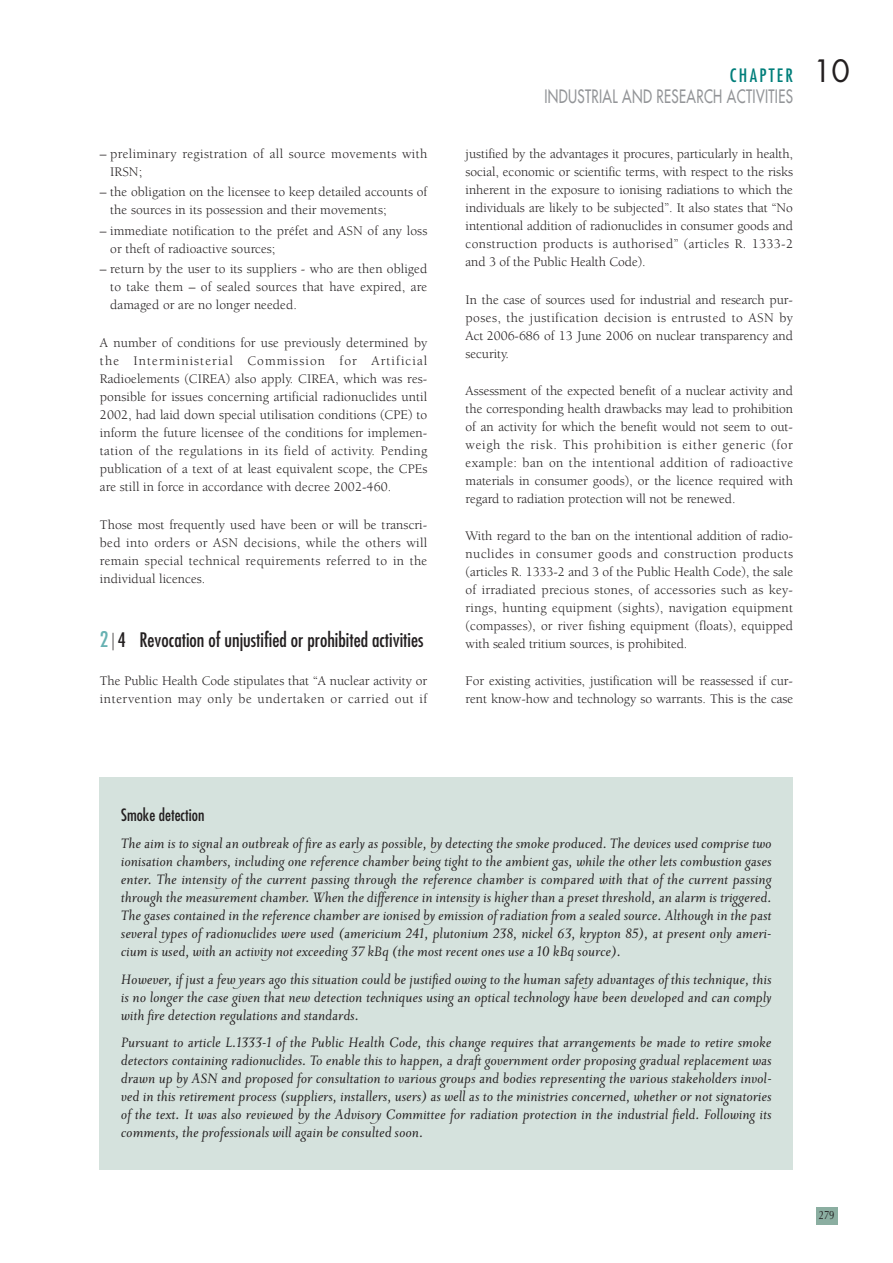
<style>
.page{position:relative;width:893px;height:1263px;background:#fff}
.page>*{position:absolute;margin:0;border:0;box-sizing:border-box;transform-origin:0 0}
.t1{font:30px "Futura";color:#231f20}
.t2{font:condensed 19.5px "Futura";color:#231f20}
.t3{font:18px "Futura";letter-spacing:.025em;color:#939598;scale:.75 1}
.t4{font:condensed 18px "Futura";letter-spacing:.13em;color:#007e7a}
.t5{font:italic 16.5px/18px "Priori Ser Reg";color:#231f20;text-align:justify}
.t6{font:condensed 16.5px "Futura";color:#231f20}
.t7{font:13.5px/18px "Berkeley";letter-spacing:.005em;color:#231f20;text-align:justify}
.t8{font:13.5px/18px "Berkeley";letter-spacing:.025em;color:#231f20}
.t9{font:12px "Optima";color:#231f20;scale:.8 1}
.s1{font-size:21px;color:#67b1b2}
</style>
<div class="page">
<div style="left:816px;top:1208px;width:22px;height:17px;background:#8baea1"></div>
<div style="left:100px;top:777px;width:693px;height:392px;background:#d5e2dd"></div>
<p class="t8" style="left:110px;top:146px;width:319px;text-indent:-10px">– preliminary registration of all source movements with<br>IRSN;</p>
<p class="t7" style="left:110px;top:184px;width:319px;text-indent:-10px">– the obligation on the licensee to keep detailed accounts of the sources in its possession and their movements;</p>
<p class="t7" style="left:110px;top:222px;width:319px;text-indent:-10px">– immediate notification to the préfet and ASN of any loss or theft of radioactive sources;</p>
<p class="t7" style="left:110px;top:260px;width:319px;text-indent:-10px">– return by the user to its suppliers - who are then obliged to take them – of sealed sources that have expired, are damaged or are no longer needed.</p>
<p class="t7" style="left:100px;top:335px;width:329px">A number of conditions for use previously determined by the Interministerial Commission for Artificial Radioelements (CIREA) also apply. CIREA, which was res&shy;ponsible for issues concerning artificial radionuclides until 2002, had laid down special utilisation conditions (CPE) to inform the future licensee of the conditions for implemen&shy;tation of the regulations in its field of activity. Pending publication of a text of at least equivalent scope, the CPEs are still in force in accordance with decree 2002-460.</p>
<p class="t7" style="left:100px;top:517px;width:329px">Those most frequently used have been or will be transcri&shy;bed into orders or ASN decisions, while the others will remain special technical requirements referred to in the individual licences.</p>
<h2 class="t2" style="left:100px;top:631px;width:325px"><span class="s1">2</span> ⎮ 4 Revocation of unjustified or prohibited activities</h2>
<p class="t7" style="left:100px;top:673px;width:329px">The Public Health Code stipulates that “A nuclear activity or intervention may only be undertaken or carried out if</p>
<h3 class="t4" style="left:730px;top:67px;width:65px">CHAPTER</h3>
<h3 class="t3" style="left:544px;top:87px;width:333px">INDUSTRIAL AND RESEARCH ACTIVITIES</h3>
<p class="t7" style="left:466px;top:146px;width:329px">justified by the advantages it procures, particularly in health, social, economic or scientific terms, with respect to the risks inherent in the exposure to ionising radiations to which the individuals are likely to be subjected”. It also states that “No intentional addition of radionuclides in consumer goods and construction products is authorised” (articles R. 1333-2 and 3 of the Public Health Code).</p>
<p class="t7" style="left:466px;top:291px;width:329px">In the case of sources used for industrial and research pur&shy;poses, the justification decision is entrusted to ASN by Act 2006-686 of 13 June 2006 on nuclear transparency and security.</p>
<p class="t7" style="left:466px;top:383px;width:329px">Assessment of the expected benefit of a nuclear activity and the corresponding health drawbacks may lead to prohibition of an activity for which the benefit would not seem to out&shy;weigh the risk. This prohibition is either generic (for example: ban on the intentional addition of radioactive materials in consumer goods), or the licence required with regard to radiation protection will not be renewed.</p>
<p class="t7" style="left:466px;top:528px;width:329px">With regard to the ban on the intentional addition of radio&shy;nuclides in consumer goods and construction products (articles R. 1333-2 and 3 of the Public Health Code), the sale of irradiated precious stones, of accessories such as key&shy;rings, hunting equipment (sights), navigation equipment (compasses), or river fishing equipment (floats), equipped with sealed tritium sources, is prohibited.</p>
<p class="t7" style="left:466px;top:673px;width:329px">For existing activities, justification will be reassessed if cur&shy;rent know-how and technology so warrants. This is the case</p>
<h1 class="t1" style="left:813px;top:57px;width:38px">10</h1>
<p class="t6" style="left:121px;top:807px;width:85px">Smoke detection</p>
<p class="t5" style="left:121px;top:834px;width:652px">The aim is to signal an outbreak of fire as early as possible, by detecting the smoke produced. The devices used comprise two ionisation chambers, including one reference chamber being tight to the ambient gas, while the other lets combustion gases enter. The intensity of the current passing through the reference chamber is compared with that of the current passing through the measurement chamber. When the difference in intensity is higher than a preset threshold, an alarm is triggered.<br>The gases contained in the reference chamber are ionised by emission of radiation from a sealed source. Although in the past several types of radionuclides were used (americium 241, plutonium 238, nickel 63, krypton 85), at present only ameri&shy;cium is used, with an activity not exceeding 37 kBq (the most recent ones use a 10 kBq source).</p>
<p class="t5" style="left:121px;top:969px;width:652px">However, if just a few years ago this situation could be justified owing to the human safety advantages of this technique, this is no longer the case given that new detection techniques using an optical technology have been developed and can comply with fire detection regulations and standards.</p>
<p class="t5" style="left:121px;top:1033px;width:652px">Pursuant to article L.1333-1 of the Public Health Code, this change requires that arrangements be made to retire smoke detectors containing radionuclides. To enable this to happen, a draft government order proposing gradual replacement was drawn up by ASN and proposed for consultation to various groups and bodies representing the various stakeholders invol&shy;ved in this retirement process (suppliers, installers, users) as well as to the ministries concerned, whether or not signatories of the text. It was also reviewed by the Advisory Committee for radiation protection in the industrial field. Following its comments, the professionals will again be consulted soon.</p>
<p class="t9" style="left:819px;top:1210px;width:21px">279</p>
</div>
